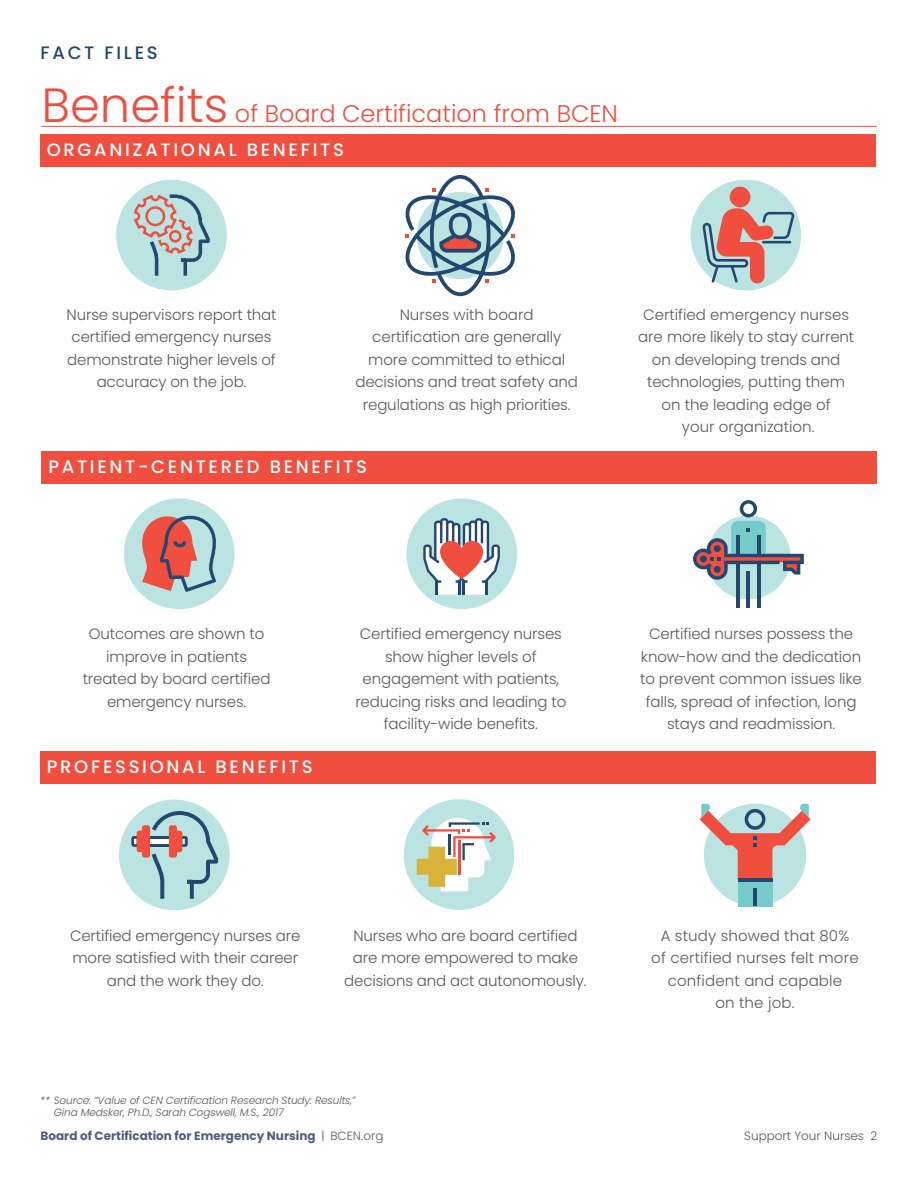
<style>
.page{position:relative;width:918px;height:1188px;background:#fff}
.page>*{position:absolute;margin:0;border:0;box-sizing:border-box;transform-origin:0 0}
.t1{font:300 24px "Poppins";color:#f04e3e}
.t2{font:500 18px "Poppins";letter-spacing:.15em;color:#fff}
.t3{font:500 18px "Poppins";letter-spacing:.15em;color:#23486f}
.t4{font:300 15px/22.5px "Poppins";letter-spacing:-.01em;color:#58595b;text-align:center}
.t5{font:300 15px/22.5px "Poppins";letter-spacing:.01em;color:#58595b;text-align:center}
.t6{font:700 12px "Poppins";color:#4c5f82}
.t7{font:300 12px "Poppins";color:#58595b}
.t8{font:italic 300 10.5px/12px "Poppins";letter-spacing:-.01em;color:#58595b}
.s1{font-size:48px}
.s2{font-weight:300;color:#58595b}
</style>
<div class="page">
<div style="left:40px;top:134px;width:836px;height:32px;background:#f04e3e"></div>
<div style="left:41px;top:451px;width:836px;height:33px;background:#f04e3e"></div>
<div style="left:40px;top:752px;width:836px;height:32px;background:#f04e3e"></div>
<hr style="left:41px;top:126px;width:836px;height:1px;background:#f04e3e">
<div style="left:116px;top:180px;width:111px;height:110px;background:#bae3e1;border-radius:50%"></div>
<div style="left:691px;top:180px;width:110px;height:110px;background:#bae3e1;border-radius:50%"></div>
<div style="left:119px;top:800px;width:111px;height:110px;background:#bae3e1;border-radius:50%"></div>
<div style="left:404px;top:799px;width:110px;height:111px;background:#bae3e1;border-radius:50%"></div>
<div style="left:704px;top:804px;width:102px;height:102px;background:#bae3e1;border-radius:50%"></div>
<svg style="left:134px;top:194px;width:76px;height:82px"></svg>
<svg style="left:405px;top:175px;width:110px;height:121px"></svg>
<div style="left:124px;top:498px;width:110px;height:111px;background:#bae3e1;border-radius:50%"></div>
<svg style="left:142px;top:515px;width:74px;height:77px"></svg>
<div style="left:406px;top:498px;width:111px;height:111px;background:#bae3e1;border-radius:50%"></div>
<svg style="left:423px;top:518px;width:77px;height:77px"></svg>
<div style="left:707px;top:515px;width:84px;height:84px;background:#bae3e1;border-radius:50%"></div>
<hr style="left:747px;top:571px;width:3px;height:36px;background:#23486f">
<hr style="left:736px;top:535px;width:4px;height:72px;background:#23486f">
<hr style="left:757px;top:535px;width:4px;height:72px;background:#23486f">
<svg style="left:693px;top:500px;width:111px;height:80px"></svg>
<div style="left:131px;top:837px;width:53px;height:8px;background:#fdefed"></div>
<hr style="left:149px;top:844px;width:21px;height:3px;background:#23486f">
<hr style="left:149px;top:836px;width:21px;height:3px;background:#23486f">
<svg style="left:131px;top:831px;width:11px;height:21px"></svg>
<div style="left:142px;top:825px;width:8px;height:33px;background:#f04e3e;border-radius:3px"></div>
<svg style="left:151px;top:810px;width:68px;height:89px"></svg>
<div style="left:169px;top:825px;width:8px;height:33px;background:#f04e3e;border-radius:3px"></div>
<svg style="left:417px;top:818px;width:79px;height:73px"></svg>
<div style="left:738px;top:880px;width:34px;height:26px;background:#74cbc9"></div>
<hr style="left:753px;top:889px;width:4px;height:17px;background:#23486f">
<hr style="left:738px;top:878px;width:34px;height:4px;background:#23486f">
<svg style="left:700px;top:804px;width:111px;height:76px"></svg>
<div style="left:730px;top:187px;width:20px;height:20px;background:#f04e3e;border-radius:50%"></div>
<svg style="left:702px;top:208px;width:92px;height:76px"></svg>
<p class="t3" style="left:40px;top:43px;width:119px">FACT FILES</p>
<h1 class="t1" style="left:41px;top:99px;width:578px"><span class="s1">Benefits</span> of Board Certification from BCEN</h1>
<p class="t2" style="left:47px;top:139px;width:299px">ORGANIZATIONAL BENEFITS</p>
<p class="t4" style="left:67px;top:303px;width:211px">Nurse supervisors report that certified emergency nurses demonstrate higher levels of accuracy on the job.</p>
<p class="t4" style="left:355px;top:303px;width:224px">Nurses with board certification are generally more committed to ethical decisions and treat safety and regulations as high priorities.</p>
<p class="t4" style="left:638px;top:303px;width:218px">Certified emergency nurses are more likely to stay current on developing trends and technologies, putting them on the leading edge of<br>your organization.</p>
<p class="t2" style="left:48px;top:456px;width:320px">PATIENT-CENTERED BENEFITS</p>
<p class="t4" style="left:83px;top:623px;width:189px">Outcomes are shown to improve in patients treated by board certified emergency nurses.</p>
<p class="t4" style="left:640px;top:623px;width:223px">Certified nurses possess the know-how and the dedication to prevent common issues like falls, spread of infection, long stays and readmission.</p>
<p class="t4" style="left:355px;top:623px;width:213px">Certified emergency nurses show higher levels of engagement with patients, reducing risks and leading to facility-wide benefits.</p>
<p class="t2" style="left:47px;top:757px;width:267px">PROFESSIONAL BENEFITS</p>
<p class="t4" style="left:70px;top:924px;width:232px">Certified emergency nurses are more satisfied with their career and the work they do.</p>
<p class="t4" style="left:344px;top:924px;width:244px">Nurses who are board certified are more empowered to make decisions and act autonomously.</p>
<p class="t8" style="left:54px;top:1094px;width:304px;text-indent:-14px">** Source: “Value of CEN Certification Research Study: Results,”<br>Gina Medsker, Ph.D., Sarah Cogswell, M.S., 2017</p>
<p class="t6" style="left:40px;top:1129px;width:344px">Board of Certification for Emergency Nursing <span class="s2">| BCEN.org</span></p>
<p class="t5" style="left:651px;top:924px;width:209px">A study showed that 80%<br>of certified nurses felt more confident and capable<br>on the job.</p>
<p class="t7" style="left:744px;top:1129px;width:135px">Support Your Nurses 2</p>
</div>
